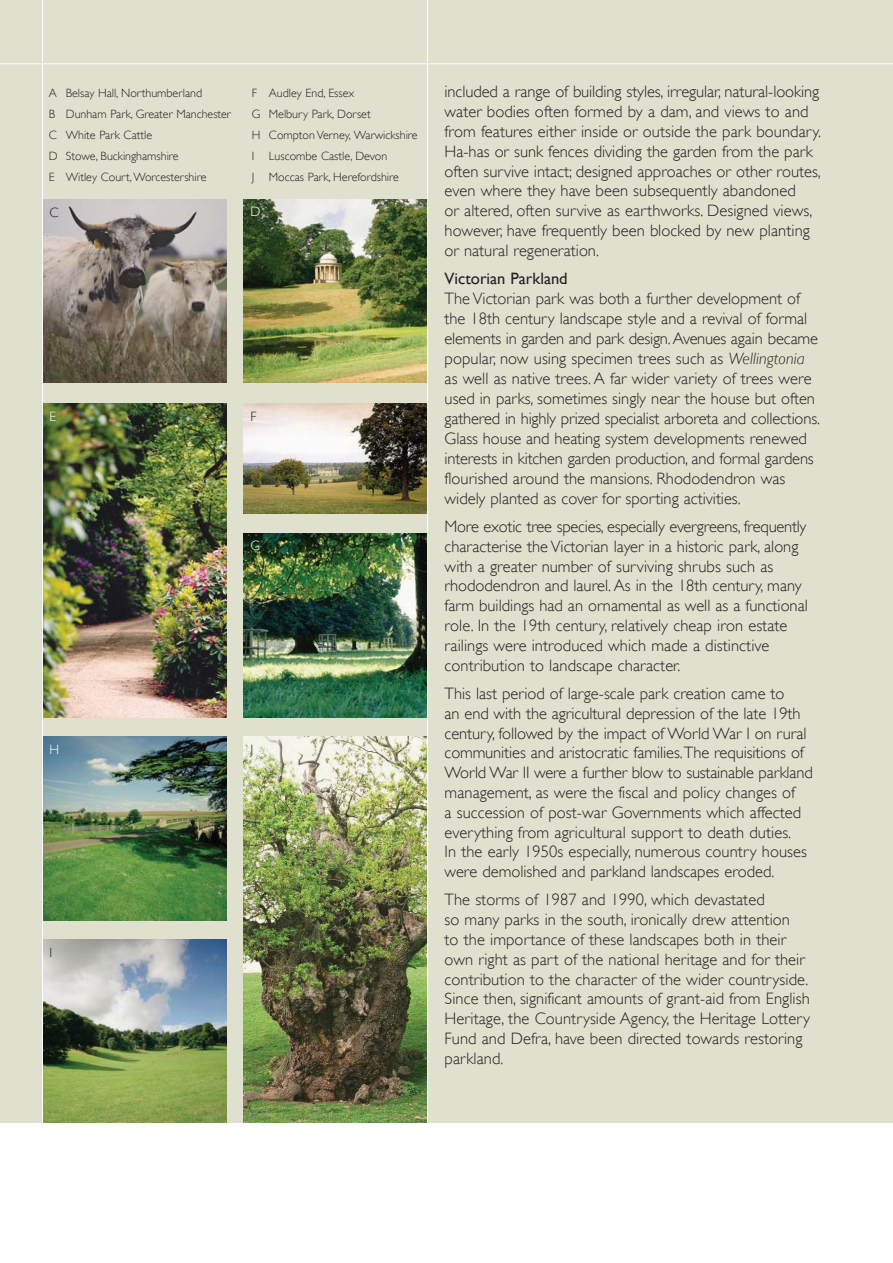
<style>
.page{position:relative;width:893px;height:1263px;background:#fff}
.page>*{position:absolute;margin:0;border:0;box-sizing:border-box;transform-origin:0 0}
.t1{font:300 16.5px/19.8px "Gill Sans";color:#231f20}
.t2{font:16.5px "Gill Sans";color:#231f20}
.t3{font:300 13.5px "Gill Sans";color:#231f20}
.t4{font:300 13.5px "Gill Sans";color:#fff}
.t5{font:300 12px/21px "Gill Sans";color:#231f20}
.s1{font-style:italic}
</style>
<div class="page">
<div style="left:0;top:0;width:892px;height:1123px;background:#dfe1ce"></div>
<img style="left:243px;top:199px;width:184px;height:184px">
<img style="left:43px;top:199px;width:183px;height:184px">
<img style="left:43px;top:939px;width:183px;height:184px">
<img style="left:243px;top:737px;width:184px;height:386px">
<img style="left:43px;top:404px;width:183px;height:313px">
<img style="left:243px;top:404px;width:184px;height:109px">
<img style="left:43px;top:737px;width:183px;height:183px">
<img style="left:243px;top:533px;width:184px;height:184px">
<hr style="left:42px;top:0;width:1px;height:1263px;background:#fff">
<hr style="left:427px;top:0;width:1px;height:1263px;background:#fff">
<hr style="left:0;top:63px;width:892px;height:1px;background:#fff">
<p class="t5" style="left:49px;top:83px;width:184px">A Belsay Hall, Northumberland<br>B Dunham Park, Greater Manchester<br>C White Park Cattle<br>D Stowe, Buckinghamshire<br>E Witley Court,Worcestershire</p>
<p class="t5" style="left:252px;top:83px;width:167px">F Audley End, Essex<br>G Melbury Park, Dorset<br>H Compton Verney, Warwickshire<br>I Luscombe Castle, Devon<br>J Moccas Park, Herefordshire</p>
<p class="t3" style="left:49px;top:204px;width:11px">C</p>
<p class="t4" style="left:250px;top:204px;width:11px">D</p>
<p class="t4" style="left:49px;top:409px;width:8px">E</p>
<p class="t3" style="left:250px;top:409px;width:7px">F</p>
<p class="t4" style="left:49px;top:742px;width:11px">H</p>
<p class="t3" style="left:49px;top:945px;width:4px">I</p>
<p class="t4" style="left:250px;top:538px;width:11px">G</p>
<p class="t3" style="left:250px;top:742px;width:4px">J</p>
<p class="t1" style="left:444px;top:82px;width:378px">included a range of building styles, irregular, natural-looking water bodies often formed by a dam, and views to and from features either inside or outside the park boundary.<br>Ha-has or sunk fences dividing the garden from the park often survive intact; designed approaches or other routes, even where they have been subsequently abandoned<br>or altered, often survive as earthworks. Designed views, however, have frequently been blocked by new planting or natural regeneration.</p>
<p class="t2" style="left:444px;top:269px;width:125px">Victorian Parkland</p>
<p class="t1" style="left:444px;top:289px;width:377px">The Victorian park was both a further development of the 18th century landscape style and a revival of formal elements in garden and park design.Avenues again became popular, now using specimen trees such as <span class="s1">Wellingtonia </span>as well as native trees. A far wider variety of trees were used in parks, sometimes singly near the house but often gathered in highly prized specialist arboreta and collections.<br>Glass house and heating system developments renewed interests in kitchen garden production, and formal gardens flourished around the mansions. Rhododendron was widely planted as cover for sporting activities.</p>
<p class="t1" style="left:444px;top:517px;width:365px">More exotic tree species, especially evergreens, frequently characterise the Victorian layer in a historic park, along with a greater number of surviving shrubs such as rhododendron and laurel. As in the 18th century, many farm buildings had an ornamental as well as a functional role. In the 19th century, relatively cheap iron estate railings were introduced which made a distinctive contribution to landscape character.</p>
<p class="t1" style="left:444px;top:684px;width:370px">This last period of large-scale park creation came to<br>an end with the agricultural depression of the late 19th century, followed by the impact of World War I on rural communities and aristocratic families.The requisitions of World War II were a further blow to sustainable parkland management, as were the fiscal and policy changes of<br>a succession of post-war Governments which affected everything from agricultural support to death duties.<br>In the early 1950s especially, numerous country houses were demolished and parkland landscapes eroded.</p>
<p class="t1" style="left:444px;top:890px;width:367px">The storms of 1987 and 1990, which devastated<br>so many parks in the south, ironically drew attention<br>to the importance of these landscapes both in their own right as part of the national heritage and for their contribution to the character of the wider countryside.<br>Since then, significant amounts of grant-aid from English Heritage, the Countryside Agency, the Heritage Lottery Fund and Defra, have been directed towards restoring parkland.</p>
</div>
